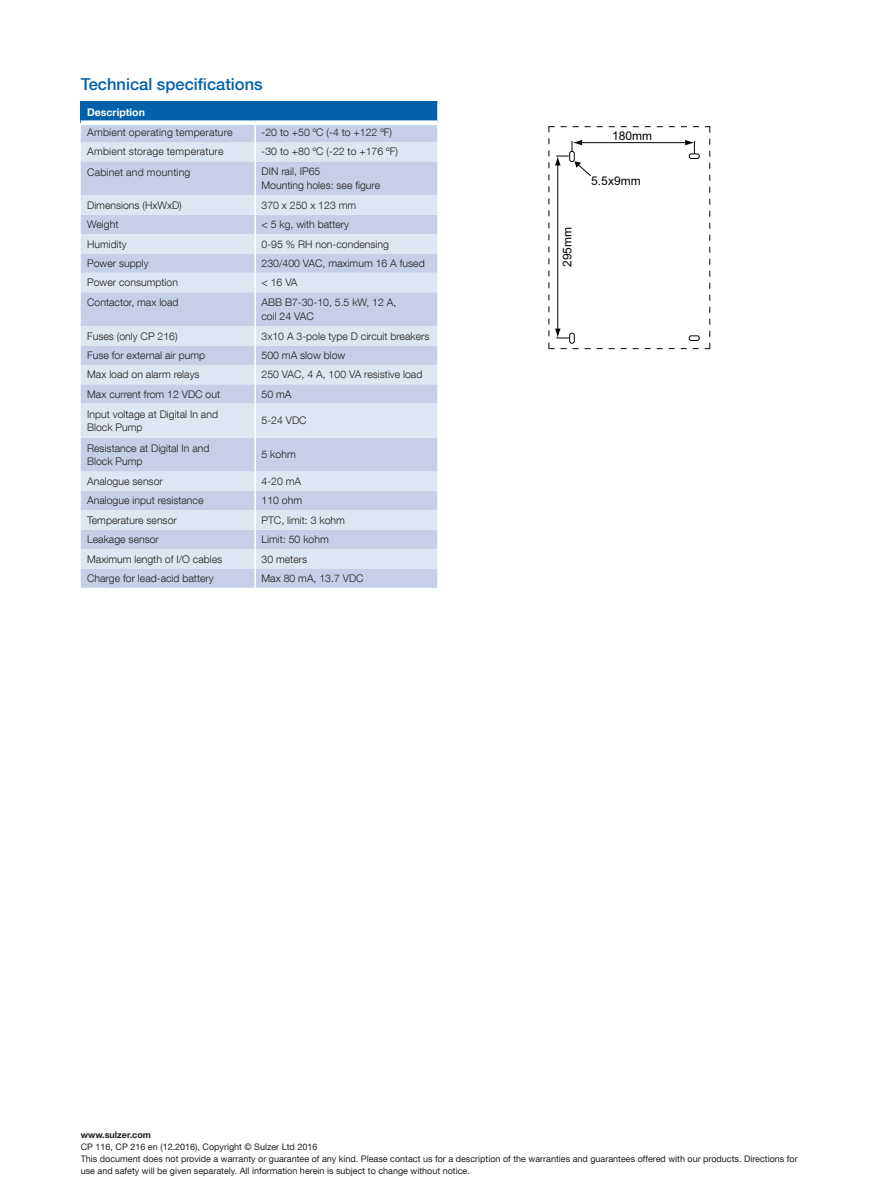
<style>
.page{position:relative;width:893px;height:1191px;background:#fff}
.page>*{position:absolute;margin:0;border:0;box-sizing:border-box;transform-origin:0 0}
.Subtitle{font:500 16.5px "Helvetica Neue LT Com";color:#0161aa}
.t1{font:12px "Arial";color:#030305}
.Table_text{font:300 10.5px/13.5px "Helvetica Neue LT Com";color:#231f20}
.Table_text_left_ali{font:300 10.5px "Helvetica Neue LT Com";letter-spacing:.02em;color:#231f20}
.Table_column_title{font:700 10.5px "Helvetica Neue LT Com";color:#fff}
.Disclaimer__black{font:9px/12px "Helvetica Neue LT Com";color:#231f20}
.Disclaimer__black-2{font:700 9px "Helvetica Neue LT Com";color:#231f20}
</style>
<div class="page">
<svg style="left:549px;top:126px;width:161px;height:223px"></svg>
<div style="left:81px;top:101px;width:357px;height:22px;background:#0161aa"></div>
<div style="left:81px;top:125px;width:356px;height:463px;background:#c5d0e8"></div>
<svg style="left:81px;top:142px;width:356px;height:426px"></svg>
<hr style="left:437px;top:101px;width:2px;height:22px;background:#fff">
<svg style="left:254px;top:125px;width:2px;height:36px"></svg>
<svg style="left:437px;top:123px;width:1px;height:19px"></svg>
<hr style="left:254px;top:161px;width:2px;height:34px;background:#fff">
<hr style="left:254px;top:195px;width:2px;height:20px;background:#fff">
<svg style="left:254px;top:215px;width:2px;height:38px"></svg>
<svg style="left:437px;top:215px;width:1px;height:19px"></svg>
<hr style="left:254px;top:253px;width:2px;height:20px;background:#fff">
<svg style="left:254px;top:273px;width:2px;height:19px"></svg>
<hr style="left:254px;top:292px;width:2px;height:34px;background:#fff">
<svg style="left:254px;top:326px;width:2px;height:19px"></svg>
<hr style="left:254px;top:345px;width:2px;height:20px;background:#fff">
<svg style="left:254px;top:365px;width:2px;height:38px"></svg>
<svg style="left:437px;top:384px;width:1px;height:19px"></svg>
<hr style="left:254px;top:403px;width:2px;height:34px;background:#fff">
<hr style="left:254px;top:437px;width:2px;height:35px;background:#fff">
<svg style="left:254px;top:472px;width:2px;height:38px"></svg>
<svg style="left:437px;top:491px;width:1px;height:19px"></svg>
<hr style="left:254px;top:510px;width:2px;height:20px;background:#fff">
<svg style="left:254px;top:530px;width:2px;height:38px"></svg>
<svg style="left:437px;top:530px;width:1px;height:19px"></svg>
<hr style="left:254px;top:568px;width:2px;height:20px;background:#fff">
<div style="left:81px;top:120px;width:174px;height:5px;background:#fff"></div>
<div style="left:255px;top:120px;width:182px;height:5px;background:#fff"></div>
<p class="Subtitle" style="left:81px;top:74px;width:183px">Technical specifications</p>
<p class="Table_column_title" style="left:87px;top:105px;width:59px">Description</p>
<p class="Table_text_left_ali" style="left:87px;top:126px;width:147px">Ambient operating temperature</p>
<p class="Table_text" style="left:261px;top:125px;width:132px">-20 to +50 ºC (-4 to +122 ºF)</p>
<p class="Table_text_left_ali" style="left:87px;top:145px;width:138px">Ambient storage temperature</p>
<p class="Table_text" style="left:261px;top:145px;width:138px">-30 to +80 ºC (-22 to +176 ºF)</p>
<p class="Table_text_left_ali" style="left:87px;top:166px;width:105px">Cabinet and mounting</p>
<p class="Table_text" style="left:261px;top:165px;width:120px">DIN rail, IP65<br>Mounting holes: see figure</p>
<p class="Table_text" style="left:87px;top:198px;width:96px">Dimensions (HxWxD)</p>
<p class="Table_text" style="left:261px;top:198px;width:96px">370 x 250 x 123 mm</p>
<p class="Table_text" style="left:87px;top:217px;width:33px">Weight</p>
<p class="Table_text" style="left:261px;top:217px;width:89px">&lt; 5 kg, with battery</p>
<p class="Table_text" style="left:87px;top:237px;width:41px">Humidity</p>
<p class="Table_text" style="left:261px;top:237px;width:129px">0-95 % RH non-condensing</p>
<p class="Table_text" style="left:87px;top:256px;width:63px">Power supply</p>
<p class="Table_text" style="left:261px;top:256px;width:165px">230/400 VAC, maximum 16 A fused</p>
<p class="Table_text" style="left:87px;top:275px;width:92px">Power consumption</p>
<p class="Table_text" style="left:261px;top:275px;width:38px">&lt; 16 VA</p>
<p class="Table_text" style="left:87px;top:295px;width:93px">Contactor, max load</p>
<p class="Table_text" style="left:261px;top:295px;width:136px">ABB B7-30-10, 5.5 kW, 12 A, coil 24 VAC</p>
<p class="Table_text" style="left:87px;top:329px;width:92px">Fuses (only CP 216)</p>
<p class="Table_text" style="left:261px;top:329px;width:170px">3x10 A 3-pole type D circuit breakers</p>
<p class="Table_text" style="left:87px;top:348px;width:120px">Fuse for external air pump</p>
<p class="Table_text" style="left:261px;top:348px;width:85px">500 mA slow blow</p>
<p class="Table_text" style="left:87px;top:367px;width:114px">Max load on alarm relays</p>
<p class="Table_text" style="left:261px;top:367px;width:162px">250 VAC, 4 A, 100 VA resistive load</p>
<p class="Table_text" style="left:87px;top:387px;width:135px">Max current from 12 VDC out</p>
<p class="Table_text" style="left:261px;top:387px;width:31px">50 mA</p>
<p class="Table_text" style="left:87px;top:407px;width:132px">Input voltage at Digital In and<br>Block Pump</p>
<p class="Table_text" style="left:261px;top:414px;width:47px">5-24 VDC</p>
<p class="Table_text" style="left:87px;top:441px;width:124px">Resistance at Digital In and<br>Block Pump</p>
<p class="Table_text" style="left:261px;top:448px;width:36px">5 kohm</p>
<p class="Table_text" style="left:87px;top:474px;width:77px">Analogue sensor</p>
<p class="Table_text" style="left:261px;top:474px;width:41px">4-20 mA</p>
<p class="Table_text" style="left:87px;top:494px;width:118px">Analogue input resistance</p>
<p class="Table_text" style="left:261px;top:494px;width:42px">110 ohm</p>
<p class="Table_text" style="left:87px;top:513px;width:91px">Temperature sensor</p>
<p class="Table_text" style="left:261px;top:513px;width:85px">PTC, limit: 3 kohm</p>
<p class="Table_text" style="left:87px;top:532px;width:73px">Leakage sensor</p>
<p class="Table_text" style="left:261px;top:532px;width:69px">Limit: 50 kohm</p>
<p class="Table_text" style="left:87px;top:552px;width:137px">Maximum length of I/O cables</p>
<p class="Table_text" style="left:261px;top:552px;width:47px">30 meters</p>
<p class="Table_text" style="left:87px;top:571px;width:128px">Charge for lead-acid battery</p>
<p class="Table_text" style="left:261px;top:571px;width:104px">Max 80 mA, 13.7 VDC</p>
<p class="t1" style="left:559px;top:267px;width:42px;rotate:-90deg">295mm</p>
<p class="t1" style="left:612px;top:127px;width:42px">180mm</p>
<p class="t1" style="left:591px;top:173px;width:51px">5.5x9mm</p>
<p class="Disclaimer__black-2" style="left:81px;top:1129px;width:72px">www.sulzer.com</p>
<p class="Disclaimer__black" style="left:81px;top:1140px;width:238px">CP 116, CP 216 en (12.2016), Copyright © Sulzer Ltd 2016</p>
<p class="Disclaimer__black" style="left:81px;top:1152px;width:718px">This document does not provide a warranty or guarantee of any kind. Please contact us for a description of the warranties and guarantees offered with our products. Directions for use and safety will be given separately. All information herein is subject to change without notice.</p>
</div>
